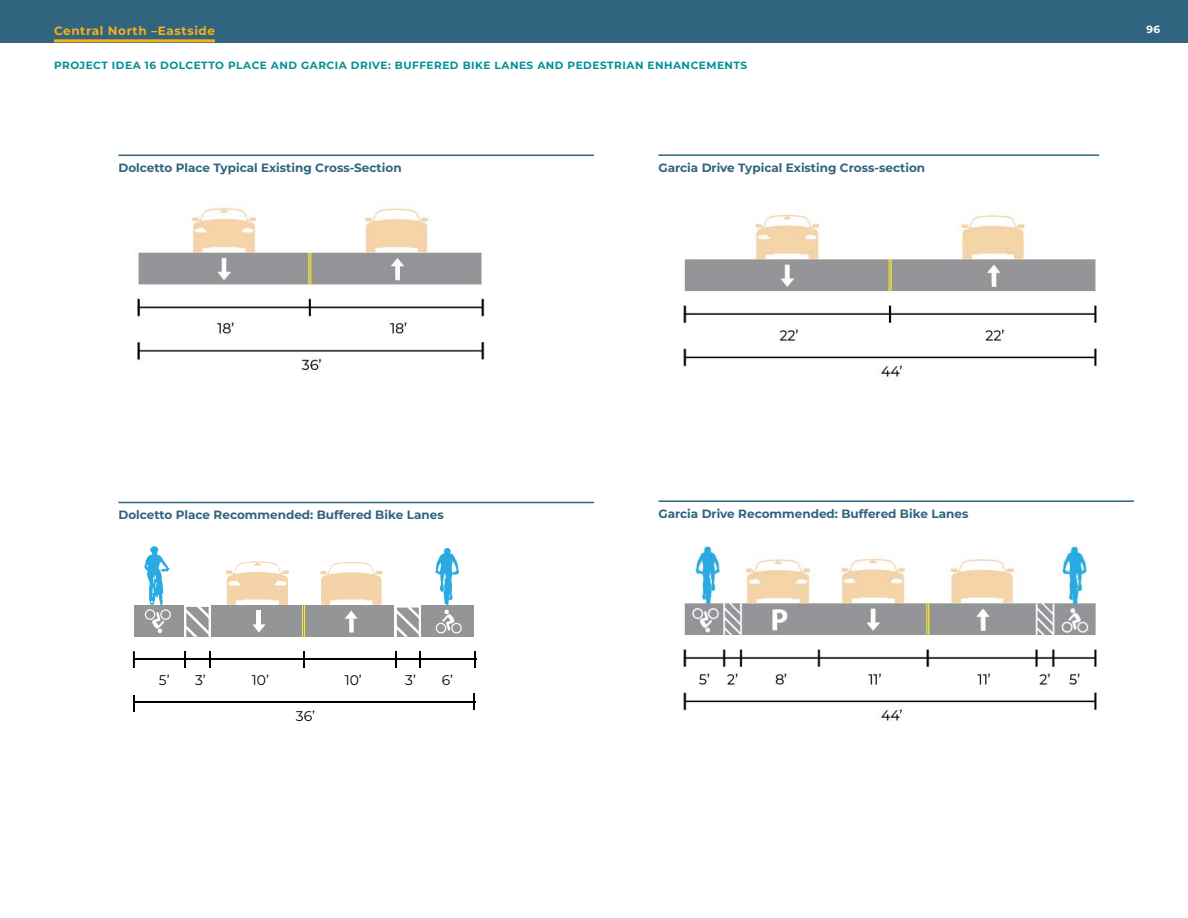
<style>
.page{position:relative;width:1188px;height:918px;background:#fff}
.page>*{position:absolute;margin:0;border:0;box-sizing:border-box;transform-origin:0 0}
.t1{font:13.95px "Montserrat";color:#000}
.H2_with_Line{font:700 12px "Montserrat";color:#30647f}
.t2{font:700 12px "Montserrat";letter-spacing:.05em;color:#faaf18}
.Subtitle{font:700 10.5px "Montserrat";letter-spacing:.05em;color:#009193}
.t3{font:700 10.5px "Montserrat";color:#fff}
</style>
<div class="page">
<hr style="left:118px;top:155px;width:476px;height:1px;background:#30647f">
<hr style="left:118px;top:502px;width:476px;height:1px;background:#30647f">
<hr style="left:658px;top:154px;width:441px;height:2px;background:#30647f">
<hr style="left:658px;top:500px;width:476px;height:2px;background:#30647f">
<img style="left:137px;top:207px;width:348px;height:163px">
<svg style="left:226px;top:561px;width:63px;height:44px"></svg>
<div style="left:134px;top:605px;width:340px;height:32px;background:#939597"></div>
<svg style="left:184px;top:605px;width:27px;height:32px"></svg>
<svg style="left:144px;top:546px;width:27px;height:87px"></svg>
<svg style="left:253px;top:624px;width:13px;height:9px"></svg>
<hr style="left:257px;top:611px;width:4px;height:14px;background:#fff">
<hr style="left:302px;top:605px;width:1px;height:32px;background:#fcee21">
<hr style="left:304px;top:605px;width:1px;height:32px;background:#fcee21">
<svg style="left:320px;top:562px;width:62px;height:43px"></svg>
<svg style="left:345px;top:611px;width:13px;height:8px"></svg>
<div style="left:349px;top:618px;width:5px;height:15px;background:#fff"></div>
<svg style="left:395px;top:605px;width:26px;height:32px"></svg>
<svg style="left:435px;top:548px;width:27px;height:85px"></svg>
<hr style="left:133px;top:659px;width:343px;height:1px;background:#000">
<svg style="left:133px;top:651px;width:2px;height:17px"></svg>
<svg style="left:185px;top:651px;width:1px;height:17px"></svg>
<svg style="left:209px;top:651px;width:2px;height:17px"></svg>
<svg style="left:303px;top:651px;width:2px;height:17px"></svg>
<svg style="left:395px;top:651px;width:2px;height:17px"></svg>
<svg style="left:419px;top:651px;width:2px;height:17px"></svg>
<svg style="left:474px;top:651px;width:2px;height:17px"></svg>
<hr style="left:133px;top:702px;width:342px;height:1px;background:#000">
<svg style="left:133px;top:695px;width:2px;height:17px"></svg>
<svg style="left:473px;top:693px;width:2px;height:17px"></svg>
<img style="left:683px;top:214px;width:414px;height:163px">
<img style="left:683px;top:543px;width:414px;height:178px">
<div style="left:0;top:0;width:1188px;height:42px;background:#30647f"></div>
<hr style="left:54px;top:39px;width:161px;height:3px;background:#faaf18">
<p class="t2" style="left:54px;top:22px;width:163px">Central North –Eastside</p>
<p class="t3" style="left:1146px;top:22px;width:15px">96</p>
<p class="Subtitle" style="left:54px;top:57px;width:695px">PROJECT IDEA 16 DOLCETTO PLACE AND GARCIA DRIVE: BUFFERED BIKE LANES AND PEDESTRIAN ENHANCEMENTS</p>
<p class="H2_with_Line" style="left:118px;top:159px;width:285px">Dolcetto Place Typical Existing Cross-Section</p>
<p class="H2_with_Line" style="left:118px;top:507px;width:327px">Dolcetto Place Recommended: Buffered Bike Lanes</p>
<p class="t1" style="left:159px;top:671px;width:12px">5’</p>
<p class="t1" style="left:195px;top:671px;width:12px">3’</p>
<p class="t1" style="left:252px;top:671px;width:19px">10’</p>
<p class="t1" style="left:345px;top:671px;width:19px">10’</p>
<p class="t1" style="left:405px;top:671px;width:12px">3’</p>
<p class="t1" style="left:442px;top:671px;width:13px">6’</p>
<p class="t1" style="left:296px;top:707px;width:21px">36’</p>
<p class="H2_with_Line" style="left:658px;top:159px;width:268px">Garcia Drive Typical Existing Cross-section</p>
<p class="H2_with_Line" style="left:658px;top:505px;width:311px">Garcia Drive Recommended: Buffered Bike Lanes</p>
</div>
